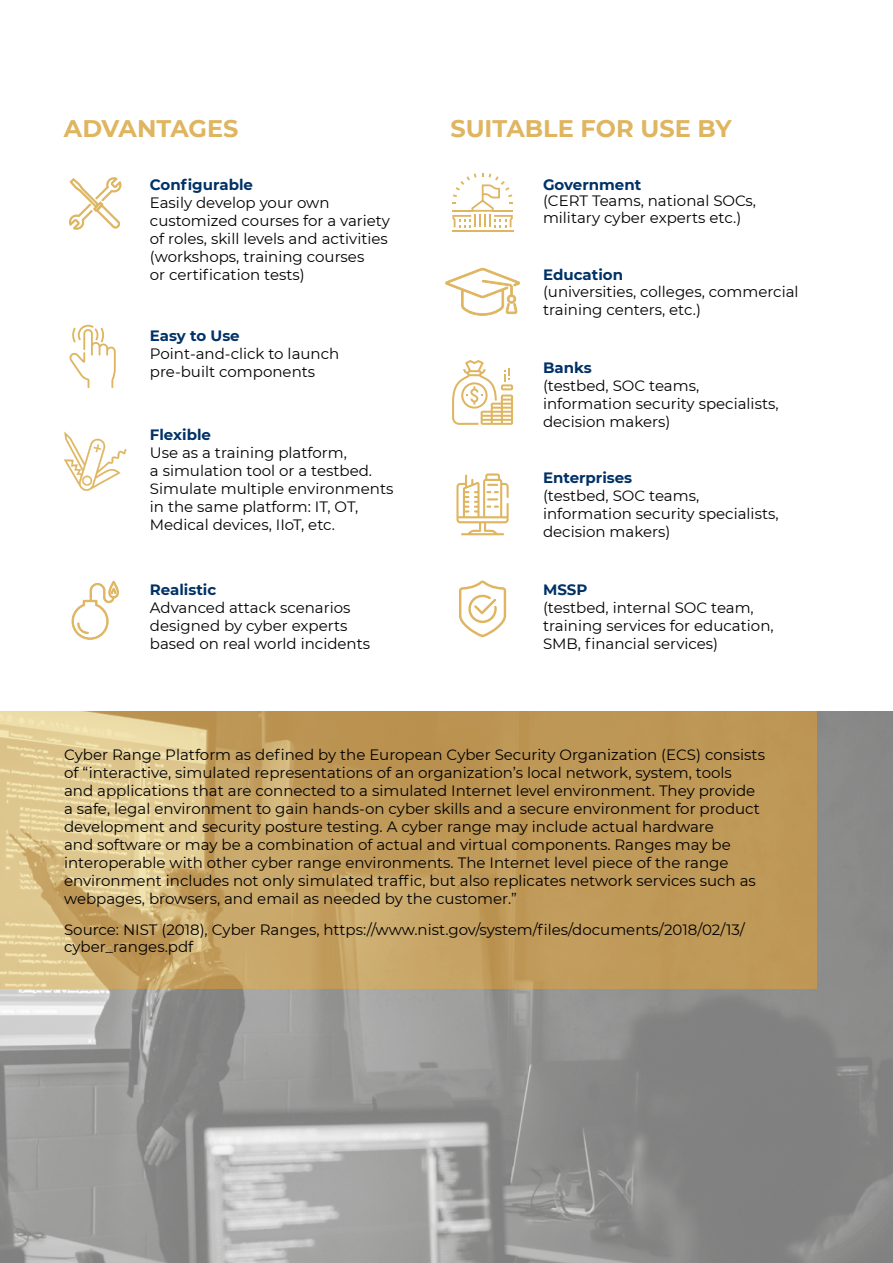
<style>
.page{position:relative;width:893px;height:1263px;background:#fff}
.page>*{position:absolute;margin:0;border:0;box-sizing:border-box;transform-origin:0 0}
.t1{font:700 24px "Montserrat";color:#dfb560}
.t2{font:15px/18px "Montserrat";color:#000}
.t3{font:700 15px "Montserrat";color:#003267}
</style>
<div class="page">
<img style="left:0;top:712px;width:893px;height:551px">
<svg style="left:0;top:712px;width:816px;height:277px;background:#c7a567"></svg>
<svg style="left:71px;top:580px;width:48px;height:60px"></svg>
<svg style="left:69px;top:177px;width:53px;height:53px"></svg>
<svg style="left:64px;top:431px;width:63px;height:60px"></svg>
<hr style="left:452px;top:230px;width:61px;height:2px;background:#dfb560">
<svg style="left:452px;top:173px;width:61px;height:54px"></svg>
<svg style="left:445px;top:268px;width:75px;height:48px"></svg>
<svg style="left:459px;top:580px;width:47px;height:57px"></svg>
<svg style="left:452px;top:360px;width:61px;height:65px"></svg>
<svg style="left:456px;top:473px;width:53px;height:62px"></svg>
<svg style="left:69px;top:325px;width:47px;height:63px"></svg>
<h1 class="t1" style="left:64px;top:111px;width:176px">ADVANTAGES</h1>
<h1 class="t1" style="left:450px;top:111px;width:283px">SUITABLE FOR USE BY</h1>
<p class="t3" style="left:150px;top:173px;width:105px">Configurable</p>
<p class="t2" style="left:150px;top:193px;width:242px">Easily develop your own customized courses for a variety of roles, skill levels and activities (workshops, training courses<br>or certification tests)</p>
<p class="t3" style="left:150px;top:325px;width:91px">Easy to Use</p>
<p class="t2" style="left:150px;top:345px;width:191px">Point-and-click to launch pre-built components</p>
<p class="t3" style="left:150px;top:424px;width:63px">Flexible</p>
<p class="t2" style="left:150px;top:443px;width:245px">Use as a training platform,<br>a simulation tool or a testbed.<br>Simulate multiple environments in the same platform: IT, OT,<br>Medical devices, IIoT, etc.</p>
<p class="t3" style="left:150px;top:579px;width:68px">Realistic</p>
<p class="t2" style="left:150px;top:598px;width:222px">Advanced attack scenarios designed by cyber experts based on real world incidents</p>
<p class="t3" style="left:543px;top:173px;width:100px">Government</p>
<p class="t2" style="left:543px;top:192px;width:215px;line-height:16.5px">(CERT Teams, national SOCs, military cyber experts etc.)</p>
<p class="t3" style="left:543px;top:264px;width:82px">Education</p>
<p class="t2" style="left:543px;top:282px;width:257px">(universities, colleges, commercial training centers, etc.)</p>
<p class="t3" style="left:543px;top:356px;width:50px">Banks</p>
<p class="t2" style="left:543px;top:376px;width:237px">(testbed, SOC teams, information security specialists, decision makers)</p>
<p class="t3" style="left:543px;top:467px;width:91px">Enterprises</p>
<p class="t2" style="left:543px;top:486px;width:237px">(testbed, SOC teams, information security specialists, decision makers)</p>
<p class="t3" style="left:543px;top:579px;width:46px">MSSP</p>
<p class="t2" style="left:543px;top:598px;width:232px">(testbed, internal SOC team, training services for education,<br>SMB, financial services)</p>
<p class="t2" style="left:64px;top:745px;width:702px">Cyber Range Platform as defined by the European Cyber Security Organization (ECS) consists of “interactive, simulated representations of an organization’s local network, system, tools<br>and applications that are connected to a simulated Internet level environment. They provide a safe, legal environment to gain hands-on cyber skills and a secure environment for product development and security posture testing. A cyber range may include actual hardware<br>and software or may be a combination of actual and virtual components. Ranges may be interoperable with other cyber range environments. The Internet level piece of the range environment includes not only simulated traffic, but also replicates network services such as webpages, browsers, and email as needed by the customer.”</p>
<p class="t2" style="left:64px;top:920px;width:682px;line-height:17.2px">Source: NIST (2018), Cyber Ranges, https://www.nist.gov/system/files/documents/2018/02/13/ cyber_ranges.pdf</p>
</div>
